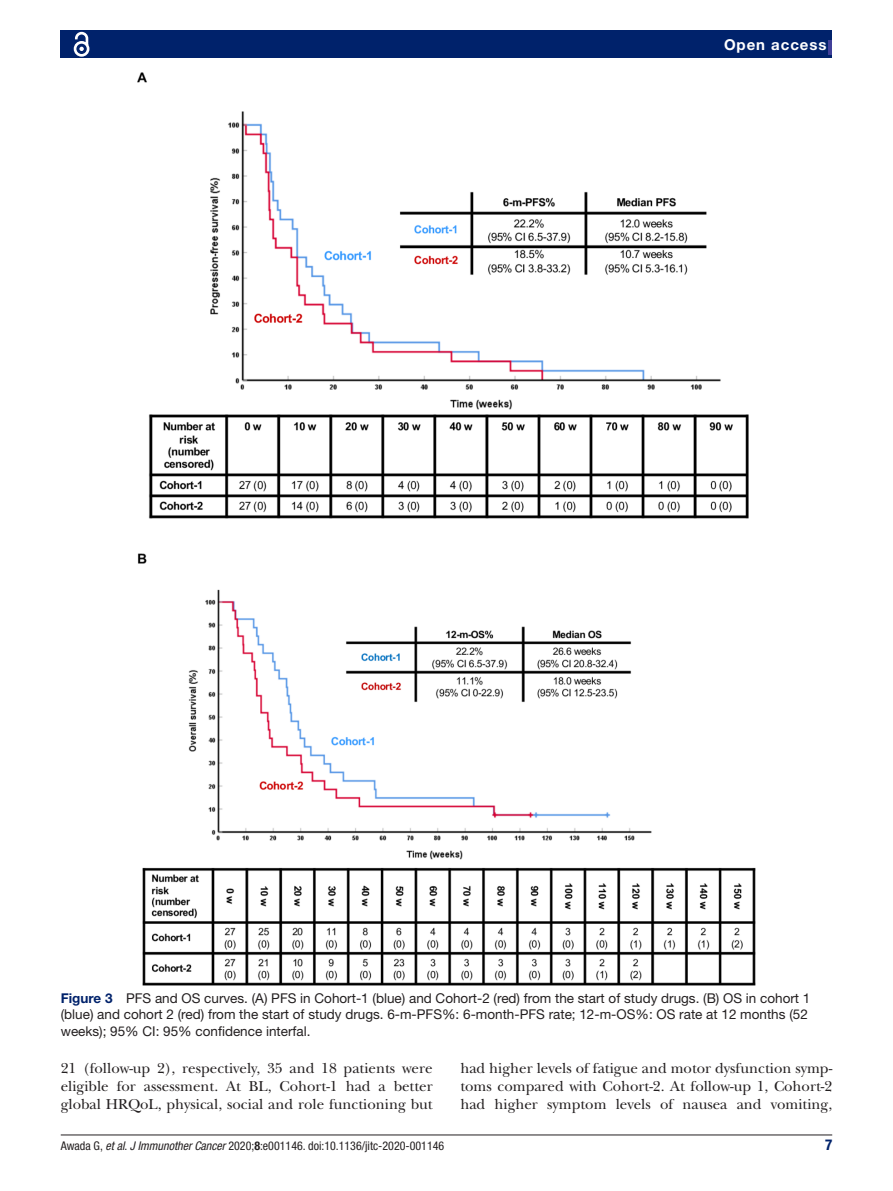
<style>
.page{position:relative;width:893px;height:1191px;background:#fff}
.page>*{position:absolute;margin:0;border:0;box-sizing:border-box;transform-origin:0 0}
.t1{font:15px/18px "New Baskerville";color:#231f20;text-align:justify}
.t2{font:700 15px "Helvetica Neue LT Std";letter-spacing:.065em;color:#fff}
.t3{font:700 condensed 15px "Helvetica Neue LT Std";color:#00226b}
.t4{font:13.5px/16.2px "Helvetica Neue LT Std";color:#231f20}
.t5{font:condensed 12px "Helvetica Neue LT Std";color:#231f20}
.s1{font-weight:700;color:#00226b}
.s2{font-style:italic}
.s3{font-weight:700}
</style>
<div class="page">
<hr style="left:61px;top:1134px;width:771px;height:1px;background:#231f20">
<div style="left:61px;top:31px;width:771px;height:27px;background:#00226b"></div>
<hr style="left:828px;top:40px;width:4px;height:15px;background:#414099">
<svg style="left:73px;top:31px;width:17px;height:26px"></svg>
<img style="left:138px;top:73px;width:617px;height:912px">
<p class="t2" style="left:724px;top:35px;width:104px">Open access</p>
<p class="t4" style="left:61px;top:990px;width:751px"><span class="s1">Figure 3</span> PFS and OS curves. (A) PFS in Cohort-1 (blue) and Cohort-2 (red) from the start of study drugs. (B) OS in cohort 1 (blue) and cohort 2 (red) from the start of study drugs. 6-m-PFS%: 6-month-PFS rate; 12-m-OS%: OS rate at 12 months (52 weeks); 95% CI: 95% confidence interfal.</p>
<p class="t1" style="left:61px;top:1059px;width:373px">21 (follow-up 2), respectively, 35 and 18 patients were eligible for assessment. At BL, Cohort-1 had a better global HRQoL, physical, social and role functioning but</p>
<p class="t1" style="left:460px;top:1059px;width:373px">had higher levels of fatigue and motor dysfunction symp&shy;toms compared with Cohort-2. At follow-up 1, Cohort-2 had higher symptom levels of nausea and vomiting,</p>
<p class="t5" style="left:61px;top:1138px;width:385px">Awada G, <span class="s2">et al</span>. <span class="s2">J Immunother Cancer</span> 2020;<span class="s3">8</span>:e001146. doi:10.1136/jitc-2020-001146</p>
<p class="t3" style="left:825px;top:1135px;width:9px">7</p>
</div>
